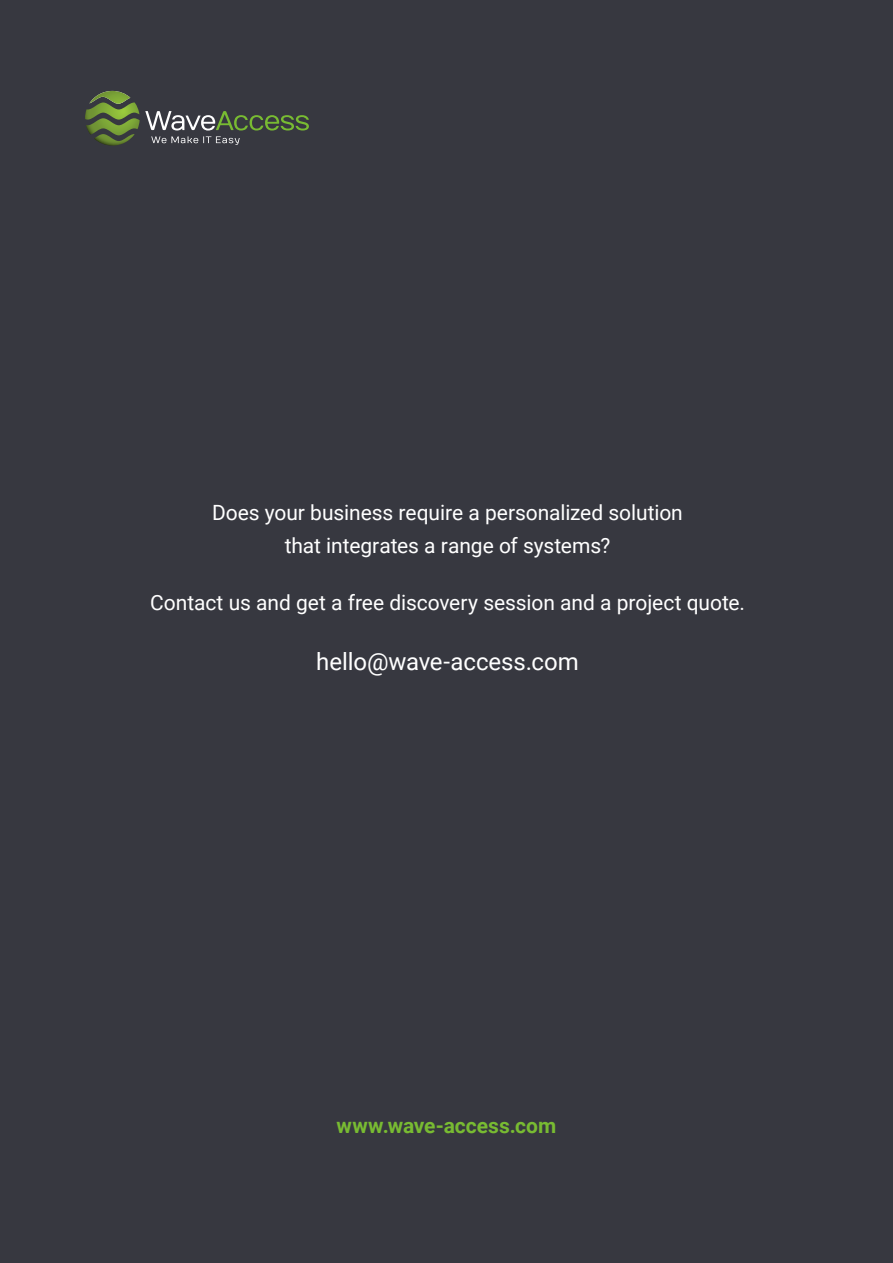
<style>
.page{position:relative;width:893px;height:1263px;background:#373840}
.page>*{position:absolute;margin:0;border:0;box-sizing:border-box;transform-origin:0 0}
.t1{font:24px "Roboto";letter-spacing:-.005em;color:#fff}
.t2{font:21px/33px "Roboto";letter-spacing:-.005em;color:#fff;text-align:center}
.t3{font:700 21px "Roboto";color:#78bb32}
</style>
<div class="page">
<svg style="left:85px;top:91px;width:224px;height:55px"></svg>
<p class="t2" style="left:212px;top:496px;width:472px">Does your business require a personalized solution that integrates a range of systems?</p>
<p class="t2" style="left:150px;top:586px;width:596px">Contact us and get a free discovery session and a project quote.</p>
<p class="t1" style="left:316px;top:645px;width:264px">hello@wave-access.com</p>
<p class="t3" style="left:337px;top:1111px;width:221px">www.wave-access.com</p>
</div>
